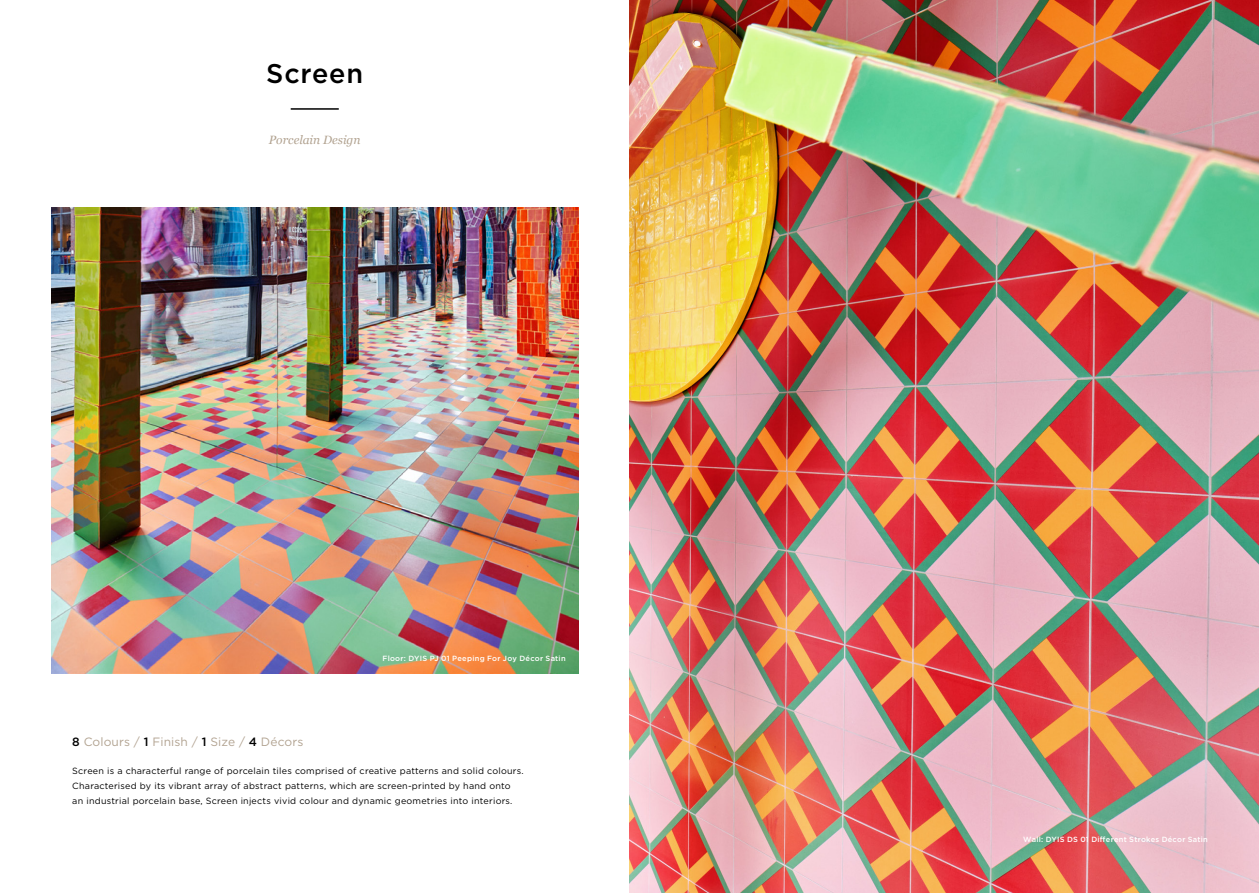
<style>
.page{position:relative;width:1259px;height:893px;background:#fff}
.page>*{position:absolute;margin:0;border:0;box-sizing:border-box;transform-origin:0 0}
.t1{font:500 27px "Gotham";letter-spacing:.03em;color:#000}
.t2{font:12px "Gotham";letter-spacing:.01em;color:#b2a391}
.hero_PF_serif_title{font:italic 12px "Georgia";color:#b2a391}
.hero_PF_serif_title-2{font:9px/15px "Gotham";letter-spacing:.025em;color:#000}
.t3{font:500 7.5px "Gotham";letter-spacing:.035em;color:#fff}
.s1{font-weight:500;color:#000}
</style>
<div class="page">
<img style="left:629px;top:0;width:630px;height:893px">
<hr style="left:291px;top:108px;width:48px;height:2px;background:#000">
<img style="left:51px;top:207px;width:527px;height:467px">
<p class="t1" style="left:266px;top:55px;width:98px">Screen</p>
<p class="hero_PF_serif_title" style="left:269px;top:132px;width:93px">Porcelain Design</p>
<p class="t3" style="left:382px;top:654px;width:185px">Floor: DYIS PJ 01 Peeping For Joy Décor Satin</p>
<p class="t2" style="left:72px;top:734px;width:232px"><span class="s1">8</span> Colours / <span class="s1">1</span> Finish / <span class="s1">1</span> Size / <span class="s1">4</span> Décors</p>
<p class="hero_PF_serif_title-2" style="left:72px;top:763px;width:453px">Screen is a characterful range of porcelain tiles comprised of creative patterns and solid colours.<br>Characterised by its vibrant array of abstract patterns, which are screen-printed by hand onto an industrial porcelain base, Screen injects vivid colour and dynamic geometries into interiors.</p>
<p class="t3" style="left:1023px;top:834px;width:186px">Wall: DYIS DS 01 Different Strokes Décor Satin</p>
</div>
